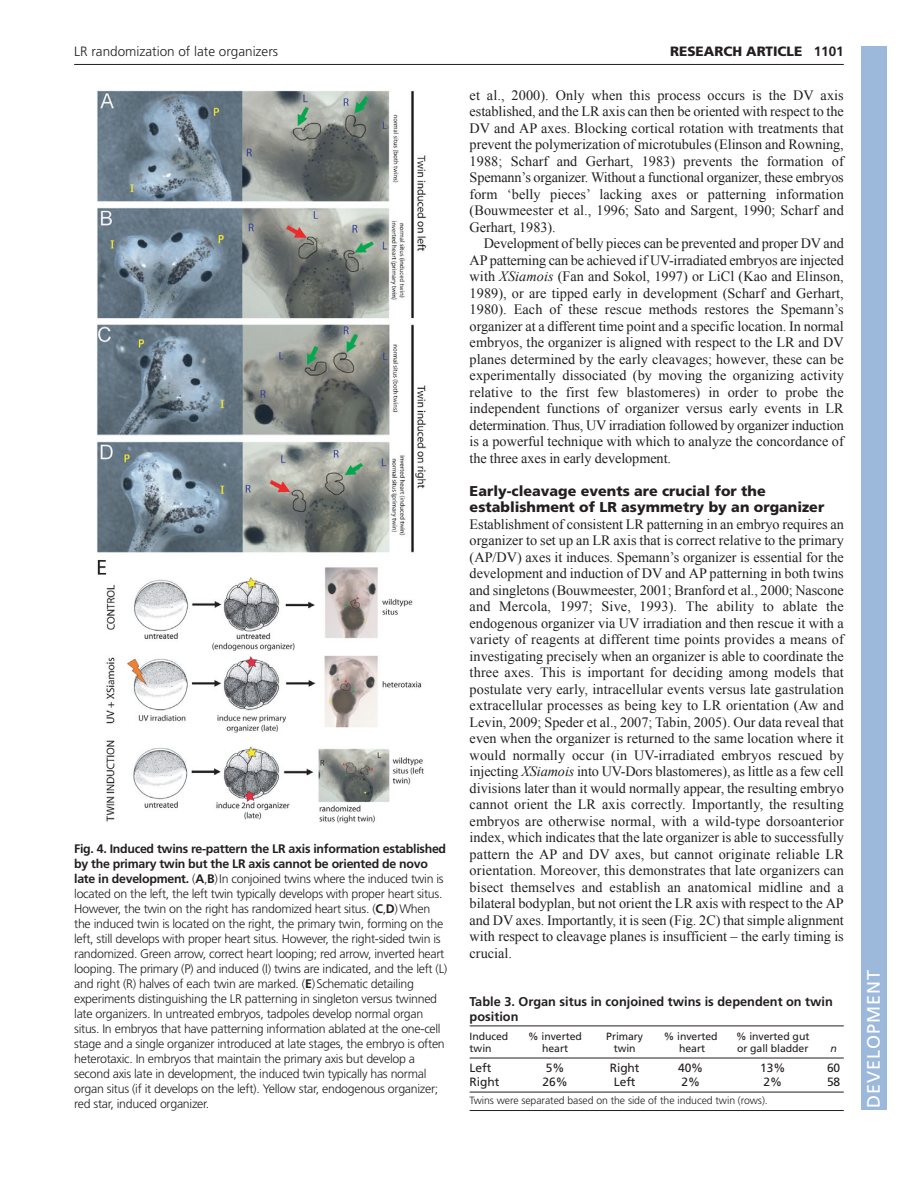
<style>
.page{position:relative;width:918px;height:1188px;background:#fff}
.page>*{position:absolute;margin:0;border:0;box-sizing:border-box;transform-origin:0 0}
.t1{font:18px "Frutiger LT Std";letter-spacing:.055em;color:#fff}
.t2{font:14.25px/16.5px "Times New Roman";color:#231f20;text-align:justify}
.t3{font:900 14.25px/16.5px "Frutiger LT Std";color:#231f20}
.t4{font:300 13.5px "Frutiger LT Std";color:#231f20}
.t5{font:900 13.5px "Frutiger LT Std";color:#231f20}
.t6{font:700 12.75px/15px "Frutiger LT Std";color:#231f20}
.t7{font:300 12.3px/15px "Frutiger LT Std";letter-spacing:-.02em;color:#231f20}
.t8{font:12px "Frutiger LT Std";letter-spacing:-.005em;color:#231f20}
.t9{font:10.5px "Frutiger LT Std";letter-spacing:-.005em;color:#231f20}
.t10{font:300 10.5px "Frutiger LT Std";letter-spacing:-.005em;color:#231f20}
.t11{font:italic 10.5px "Frutiger LT Std";color:#231f20}
.s1{font-weight:700}
.s2{font-style:italic}
</style>
<div class="page">
<hr style="left:74px;top:64px;width:770px;height:1px;background:#231f20">
<hr style="left:470px;top:1026px;width:374px;height:1px;background:#231f20">
<hr style="left:470px;top:1058px;width:374px;height:1px;background:#231f20">
<hr style="left:470px;top:1092px;width:374px;height:1px;background:#231f20">
<hr style="left:470px;top:1110px;width:374px;height:1px;background:#231f20">
<img style="left:97px;top:90px;width:329px;height:734px">
<div style="left:861px;top:46px;width:25px;height:1064px;background:#9cb9db"></div>
<p class="t4" style="left:74px;top:46px;width:205px">LR randomization of late organizers</p>
<p class="t5" style="left:670px;top:46px;width:175px">RESEARCH ARTICLE <span class="s1">1101</span></p>
<p class="t7" style="left:74px;top:842px;width:375px"><span class="s1">Fig. 4. Induced twins re-pattern the LR axis information established by the primary twin but the LR axis cannot be oriented de novo late in development.</span> (<span class="s1">A</span>,<span class="s1">B</span>)In conjoined twins where the induced twin is located on the left, the left twin typically develops with proper heart situs.<br>However, the twin on the right has randomized heart situs. (<span class="s1">C</span>,<span class="s1">D</span>)When the induced twin is located on the right, the primary twin, forming on the left, still develops with proper heart situs. However, the right-sided twin is randomized. Green arrow, correct heart looping; red arrow, inverted heart looping. The primary (P) and induced (I) twins are indicated, and the left (L) and right (R) halves of each twin are marked. (<span class="s1">E</span>)Schematic detailing experiments distinguishing the LR patterning in singleton versus twinned late organizers. In untreated embryos, tadpoles develop normal organ situs. In embryos that have patterning information ablated at the one-cell stage and a single organizer introduced at late stages, the embryo is often heterotaxic. In embryos that maintain the primary axis but develop a second axis late in development, the induced twin typically has normal organ situs (if it develops on the left). Yellow star, endogenous organizer; red star, induced organizer.</p>
<p class="t2" style="left:470px;top:87px;width:376px">et al., 2000). Only when this process occurs is the DV axis established, and the LR axis can then be oriented with respect to the DV and AP axes. Blocking cortical rotation with treatments that prevent the polymerization of microtubules (Elinson and Rowning, 1988; Scharf and Gerhart, 1983) prevents the formation of Spemann’s organizer. Without a functional organizer, these embryos form ‘belly pieces’ lacking axes or patterning information (Bouwmeester et al., 1996; Sato and Sargent, 1990; Scharf and Gerhart, 1983).</p>
<p class="t2" style="left:470px;top:235px;width:376px;text-indent:14px">Development of belly pieces can be prevented and proper DV and AP patterning can be achieved if UV-irradiated embryos are injected with <span class="s2">XSiamois</span> (Fan and Sokol, 1997) or LiCl (Kao and Elinson, 1989), or are tipped early in development (Scharf and Gerhart, 1980). Each of these rescue methods restores the Spemann’s organizer at a different time point and a specific location. In normal embryos, the organizer is aligned with respect to the LR and DV planes determined by the early cleavages; however, these can be experimentally dissociated (by moving the organizing activity relative to the first few blastomeres) in order to probe the independent functions of organizer versus early events in LR determination. Thus, UV irradiation followed by organizer induction is a powerful technique with which to analyze the concordance of the three axes in early development.</p>
<p class="t3" style="left:470px;top:484px;width:356px">Early-cleavage events are crucial for the establishment of LR asymmetry by an organizer</p>
<p class="t2" style="left:470px;top:516px;width:376px">Establishment of consistent LR patterning in an embryo requires an organizer to set up an LR axis that is correct relative to the primary (AP/DV) axes it induces. Spemann’s organizer is essential for the development and induction of DV and AP patterning in both twins and singletons (Bouwmeester, 2001; Branford et al., 2000; Nascone and Mercola, 1997; Sive, 1993). The ability to ablate the endogenous organizer via UV irradiation and then rescue it with a variety of reagents at different time points provides a means of investigating precisely when an organizer is able to coordinate the three axes. This is important for deciding among models that postulate very early, intracellular events versus late gastrulation extracellular processes as being key to LR orientation (Aw and Levin, 2009; Speder et al., 2007; Tabin, 2005). Our data reveal that even when the organizer is returned to the same location where it would normally occur (in UV-irradiated embryos rescued by injecting <span class="s2">XSiamois</span> into UV-Dors blastomeres), as little as a few cell divisions later than it would normally appear, the resulting embryo cannot orient the LR axis correctly. Importantly, the resulting embryos are otherwise normal, with a wild-type dorsoanterior index, which indicates that the late organizer is able to successfully pattern the AP and DV axes, but cannot originate reliable LR orientation. Moreover, this demonstrates that late organizers can bisect themselves and establish an anatomical midline and a bilateral bodyplan, but not orient the LR axis with respect to the AP and DV axes. Importantly, it is seen (Fig. 2C) that simple alignment with respect to cleavage planes is insufficient – the early timing is crucial.</p>
<p class="t6" style="left:470px;top:996px;width:365px">Table 3. Organ situs in conjoined twins is dependent on twin position</p>
<p class="t9" style="left:470px;top:1032px;width:40px">Induced</p>
<p class="t9" style="left:528px;top:1032px;width:55px">% inverted</p>
<p class="t9" style="left:606px;top:1032px;width:38px">Primary</p>
<p class="t9" style="left:664px;top:1032px;width:55px">% inverted</p>
<p class="t9" style="left:736px;top:1032px;width:75px">% inverted gut</p>
<p class="t9" style="left:470px;top:1044px;width:23px">twin</p>
<p class="t9" style="left:542px;top:1044px;width:28px">heart</p>
<p class="t9" style="left:614px;top:1044px;width:23px">twin</p>
<p class="t9" style="left:679px;top:1044px;width:28px">heart</p>
<p class="t9" style="left:737px;top:1044px;width:73px">or gall bladder</p>
<p class="t11" style="left:830px;top:1042px;width:8px">n</p>
<p class="t8" style="left:470px;top:1063px;width:23px">Left</p>
<p class="t8" style="left:546px;top:1063px;width:20px">5%</p>
<p class="t8" style="left:610px;top:1063px;width:31px">Right</p>
<p class="t8" style="left:678px;top:1063px;width:27px">40%</p>
<p class="t8" style="left:760px;top:1063px;width:27px">13%</p>
<p class="t8" style="left:827px;top:1063px;width:15px">60</p>
<p class="t8" style="left:470px;top:1077px;width:31px">Right</p>
<p class="t8" style="left:543px;top:1077px;width:27px">26%</p>
<p class="t8" style="left:614px;top:1077px;width:23px">Left</p>
<p class="t8" style="left:681px;top:1077px;width:20px">2%</p>
<p class="t8" style="left:763px;top:1077px;width:20px">2%</p>
<p class="t8" style="left:827px;top:1077px;width:15px">58</p>
<p class="t10" style="left:470px;top:1096px;width:300px">Twins were separated based on the side of the induced twin (rows).</p>
<p class="t1" style="left:863px;top:1108px;width:140px;rotate:-90deg">DEVELOPMENT</p>
</div>
